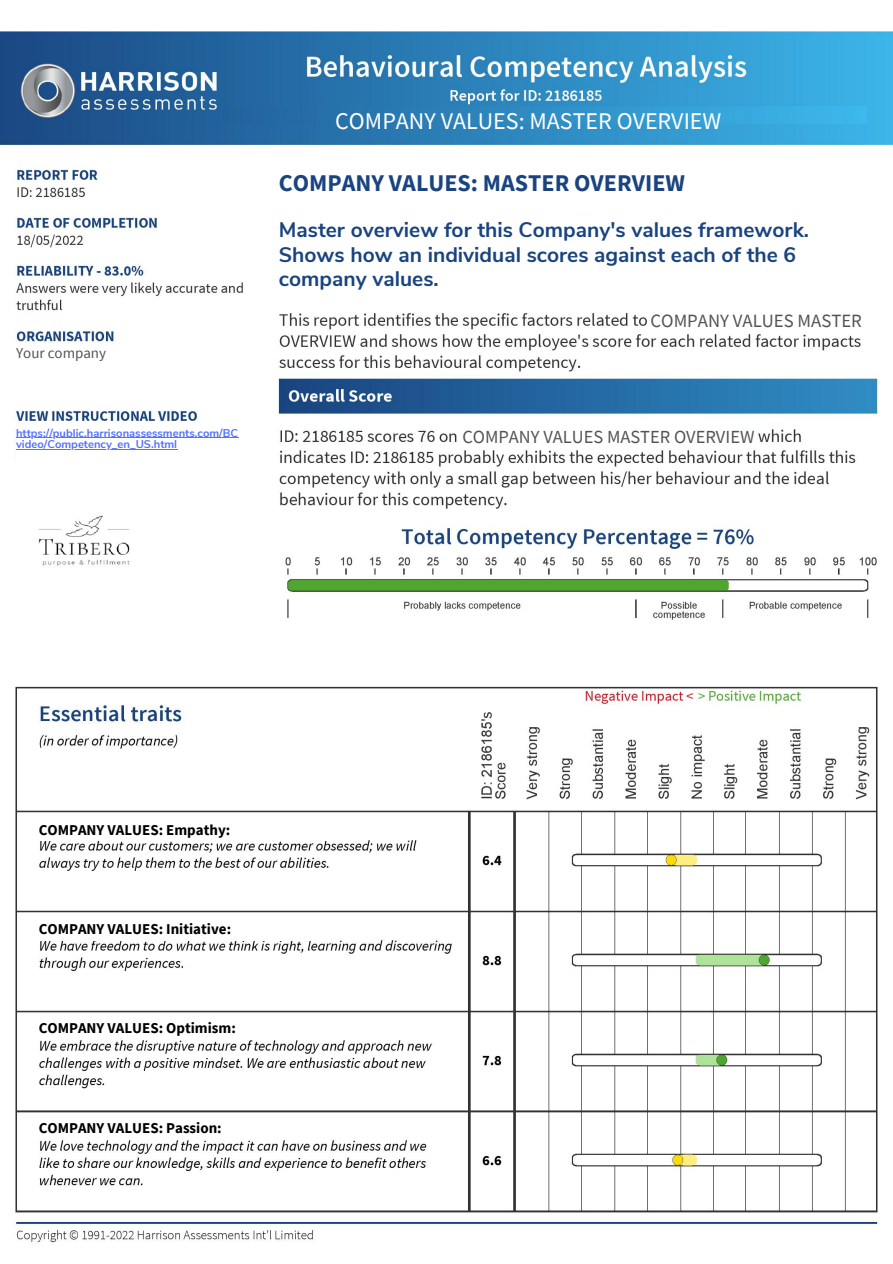
<style>
.page{position:relative;width:893px;height:1264px;background:#fff}
.page>*{position:absolute;margin:0;border:0;box-sizing:border-box;transform-origin:0 0}
.t1{font:700 24px "Source Sans Pro";color:#194480}
.t2{font:24px "Source Sans Pro";color:#fff}
.t3{font:700 21px/24.8px "Nunito Sans";color:#194480}
.t4{font:18.75px "Source Sans Pro";color:#545454}
.t5{font:18.45px "Source Sans Pro";color:#545454}
.t6{font:700 15px "Source Sans Pro";color:#000}
.t7{font:15px "Source Sans Pro";color:#545454}
.t8{font:700 11.25px/11.2px "Nunito Sans";color:#5271ff}
</style>
<div class="page">
<img style="left:0;top:31px;width:892px;height:1212px">
<img style="left:222px;top:106px;width:644px;height:17px">
<div style="left:11px;top:345px;width:156px;height:26px;background:#fff"></div>
<div style="left:274px;top:167px;width:396px;height:26px;background:#fff"></div>
<div style="left:274px;top:215px;width:576px;height:80px;background:#fff"></div>
<div style="left:646px;top:305px;width:221px;height:26px;background:#fff"></div>
<div style="left:460px;top:421px;width:297px;height:23px;background:#fff"></div>
<div style="left:24px;top:817px;width:305px;height:24px;background:#fff"></div>
<div style="left:16px;top:421px;width:248px;height:47px;background:#fff"></div>
<hr style="left:16px;top:437px;width:222px;height:1px;background:#5271ff">
<hr style="left:16px;top:448px;width:161px;height:1px;background:#5271ff">
<div style="left:24px;top:916px;width:305px;height:24px;background:#fff"></div>
<div style="left:24px;top:1016px;width:305px;height:24px;background:#fff"></div>
<div style="left:24px;top:1115px;width:305px;height:24px;background:#fff"></div>
<div style="left:617px;top:1228px;width:267px;height:22px;background:#fff"></div>
<p class="t2" style="left:335px;top:105px;width:387px">COMPANY VALUES: MASTER OVERVIEW</p>
<p class="t1" style="left:279px;top:168px;width:407px">COMPANY VALUES: MASTER OVERVIEW</p>
<p class="t3" style="left:279px;top:218px;width:531px">Master overview for this Company's values framework.<br>Shows how an individual scores against each of the 6 company values.</p>
<p class="t7" style="left:16px;top:343px;width:92px">Your company</p>
<p class="t4" style="left:650px;top:308px;width:213px">COMPANY VALUES MASTER</p>
<p class="t8" style="left:16px;top:427px;width:223px">https://public.harrisonassessments.com/BC video/Competency_en_US.html</p>
<p class="t5" style="left:462px;top:425px;width:294px">COMPANY VALUES MASTER OVERVIEW</p>
<p class="t6" style="left:39px;top:819px;width:193px">COMPANY VALUES: Empathy:</p>
<p class="t6" style="left:39px;top:918px;width:194px">COMPANY VALUES: Initiative:</p>
<p class="t6" style="left:39px;top:1018px;width:199px">COMPANY VALUES: Optimism:</p>
<p class="t6" style="left:39px;top:1118px;width:184px">COMPANY VALUES: Passion:</p>
</div>
